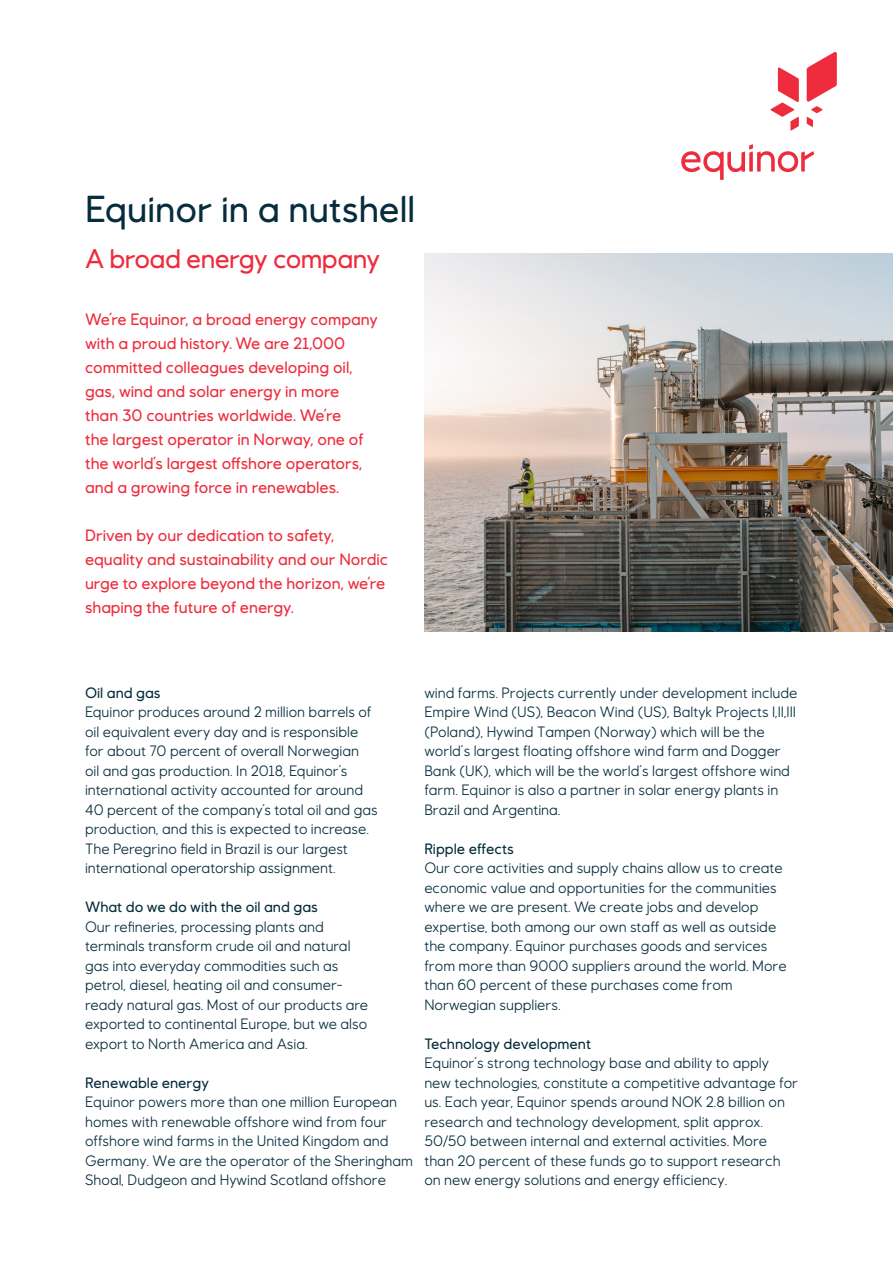
<style>
.page{position:relative;width:893px;height:1263px;background:#fff}
.page>*{position:absolute;margin:0;border:0;box-sizing:border-box;transform-origin:0 0}
.t1{font:500 37.5px "Equinor";color:#072d3d}
.t2{font:500 27px "Equinor";letter-spacing:-.02em;color:#ee2c3d}
.t3{font:500 16.5px/24px "Equinor";color:#ee2c3d}
.t4{font:15px/19.5px "Equinor";color:#072d3d}
.s1{font-weight:500}
</style>
<div class="page">
<svg style="left:681px;top:144px;width:133px;height:36px"></svg>
<svg style="left:770px;top:52px;width:67px;height:79px"></svg>
<img style="left:424px;top:254px;width:469px;height:377px">
<p class="t1" style="left:85px;top:187px;width:332px">Equinor in a nutshell</p>
<p class="t2" style="left:85px;top:243px;width:297px">A broad energy company</p>
<p class="t3" style="left:85px;top:307px;width:294px">We’re Equinor, a broad energy company with a proud history. We are 21,000 committed colleagues developing oil, gas, wind and solar energy in more<br>than 30 countries worldwide. We’re<br>the largest operator in Norway, one of the world’s largest offshore operators, and a growing force in renewables.</p>
<p class="t3" style="left:85px;top:523px;width:304px">Driven by our dedication to safety, equality and sustainability and our Nordic urge to explore beyond the horizon, we’re shaping the future of energy.</p>
<p class="t4" style="left:85px;top:682px;width:294px"><span class="s1">Oil and gas<br></span>Equinor produces around 2 million barrels of oil equivalent every day and is responsible for about 70 percent of overall Norwegian<br>oil and gas production. In 2018, Equinor’s international activity accounted for around 40 percent of the company’s total oil and gas production, and this is expected to increase.<br>The Peregrino field in Brazil is our largest international operatorship assignment.</p>
<p class="t4" style="left:85px;top:897px;width:285px"><span class="s1">What do we do with the oil and gas<br></span>Our refineries, processing plants and terminals transform crude oil and natural gas into everyday commodities such as petrol, diesel, heating oil and consumer&shy;ready natural gas. Most of our products are exported to continental Europe, but we also export to North America and Asia.</p>
<p class="t4" style="left:85px;top:1072px;width:329px"><span class="s1">Renewable energy<br></span>Equinor powers more than one million European homes with renewable offshore wind from four offshore wind farms in the United Kingdom and Germany. We are the operator of the Sheringham Shoal, Dudgeon and Hywind Scotland offshore</p>
<p class="t4" style="left:424px;top:683px;width:375px">wind farms. Projects currently under development include Empire Wind (US), Beacon Wind (US), Baltyk Projects I,II,III (Poland), Hywind Tampen (Norway) which will be the world’s largest floating offshore wind farm and Dogger Bank (UK), which will be the world’s largest offshore wind farm. Equinor is also a partner in solar energy plants in Brazil and Argentina.</p>
<p class="t4" style="left:424px;top:838px;width:364px"><span class="s1">Ripple effects<br></span>Our core activities and supply chains allow us to create economic value and opportunities for the communities where we are present. We create jobs and develop expertise, both among our own staff as well as outside the company. Equinor purchases goods and services from more than 9000 suppliers around the world. More than 60 percent of these purchases come from Norwegian suppliers.</p>
<p class="t4" style="left:424px;top:1033px;width:375px"><span class="s1">Technology development<br></span>Equinor’s strong technology base and ability to apply new technologies, constitute a competitive advantage for us. Each year, Equinor spends around NOK 2.8 billion on research and technology development, split approx.<br>50/50 between internal and external activities. More than 20 percent of these funds go to support research on new energy solutions and energy efficiency.</p>
</div>
